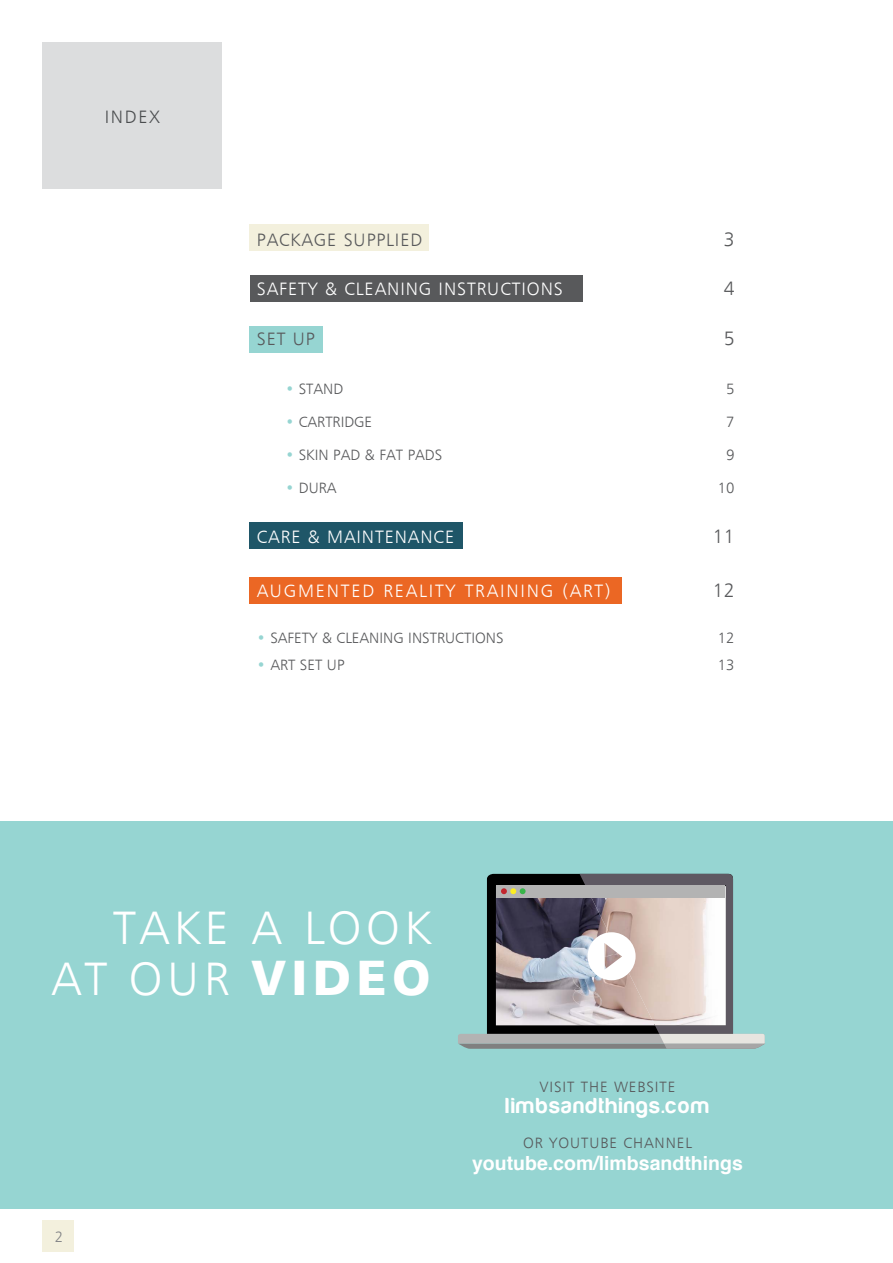
<style>
.page{position:relative;width:893px;height:1263px;background:#fff}
.page>*{position:absolute;margin:0;border:0;box-sizing:border-box;transform-origin:0 0}
.t1{font:300 47.1px/50.7px "Humanist 777 BT";letter-spacing:.1em;color:#fff;text-align:right}
.t2{font:22.5px "Harabara";letter-spacing:.075em;color:#fff}
.t3{font:700 19.5px "Helvetica";color:#fff}
.t4{font:300 19.5px "Humanist 777 BT";color:#58595b}
.t5{font:300 18px "Humanist 777 BT";letter-spacing:.05em;color:#fff}
.t6{font:300 18px "Humanist 777 BT";letter-spacing:.1em;color:#fff}
.t7{font:300 18px "Humanist 777 BT";letter-spacing:.05em;color:#58595b}
.t8{font:300 15px "Humanist 777 BT";color:#58595b}
.t9{font:300 15px "Humanist 777 BT";letter-spacing:.06em;color:#58595b}
.t10{font:300 15px "Humanist 777 BT";color:#808285}
.s1{color:#96d5d2}
.s2{font-weight:900;font-size:49.8px}
</style>
<div class="page">
<div style="left:43px;top:1220px;width:31px;height:32px;background:#f3f0dd"></div>
<div style="left:250px;top:577px;width:372px;height:26px;background:#eb6724"></div>
<div style="left:0;top:820px;width:893px;height:388px;background:#96d5d2"></div>
<div style="left:43px;top:43px;width:179px;height:146px;background:#dcddde"></div>
<div style="left:250px;top:275px;width:333px;height:27px;background:#58595b"></div>
<div style="left:250px;top:224px;width:179px;height:27px;background:#f3f0dd"></div>
<div style="left:250px;top:326px;width:73px;height:26px;background:#96d5d2"></div>
<div style="left:250px;top:522px;width:213px;height:27px;background:#1f5668"></div>
<svg style="left:458px;top:874px;width:307px;height:175px"></svg>
<p class="t7" style="left:104px;top:105px;width:57px">INDEX</p>
<p class="t7" style="left:257px;top:228px;width:167px">PACKAGE SUPPLIED</p>
<h3 class="t4" style="left:724px;top:227px;width:12px">3</h3>
<p class="t5" style="left:257px;top:278px;width:307px">SAFETY &amp; CLEANING INSTRUCTIONS</p>
<h3 class="t4" style="left:724px;top:276px;width:12px">4</h3>
<p class="t7" style="left:257px;top:327px;width:59px">SET UP</p>
<h3 class="t4" style="left:724px;top:326px;width:12px">5</h3>
<p class="t8" style="left:285px;top:380px;width:59px"><span class="s1">•</span> STAND</p>
<p class="t8" style="left:726px;top:380px;width:10px">5</p>
<p class="t8" style="left:285px;top:413px;width:88px"><span class="s1">•</span> CARTRIDGE</p>
<p class="t8" style="left:726px;top:413px;width:10px">7</p>
<p class="t8" style="left:285px;top:446px;width:158px"><span class="s1">•</span> SKIN PAD &amp; FAT PADS</p>
<p class="t8" style="left:726px;top:446px;width:10px">9</p>
<p class="t8" style="left:285px;top:479px;width:53px"><span class="s1">•</span> DURA</p>
<p class="t8" style="left:718px;top:479px;width:18px">10</p>
<p class="t5" style="left:257px;top:525px;width:199px">CARE &amp; MAINTENANCE</p>
<h3 class="t4" style="left:713px;top:524px;width:23px">11</h3>
<p class="t6" style="left:257px;top:579px;width:355px">AUGMENTED REALITY TRAINING (ART)</p>
<h3 class="t4" style="left:713px;top:578px;width:23px">12</h3>
<p class="t8" style="left:257px;top:629px;width:248px"><span class="s1">•</span> SAFETY &amp; CLEANING INSTRUCTIONS</p>
<p class="t8" style="left:718px;top:629px;width:18px">12</p>
<p class="t8" style="left:257px;top:656px;width:89px"><span class="s1">•</span> ART SET UP</p>
<p class="t8" style="left:718px;top:656px;width:18px">13</p>
<h1 class="t1" style="left:51px;top:902px;width:381px">TAKE A LOOK<br>AT OUR <span class="s2">VIDEO</span></h1>
<p class="t10" style="left:55px;top:1227px;width:10px">2</p>
<p class="t9" style="left:540px;top:1078px;width:137px">VISIT THE WEBSITE</p>
<h2 class="t2" style="left:506px;top:1094px;width:205px">limbsandthings.com</h2>
<p class="t9" style="left:523px;top:1133px;width:170px">OR YOUTUBE CHANNEL</p>
<h3 class="t3" style="left:472px;top:1147px;width:272px">youtube.com/limbsandthings</h3>
</div>
